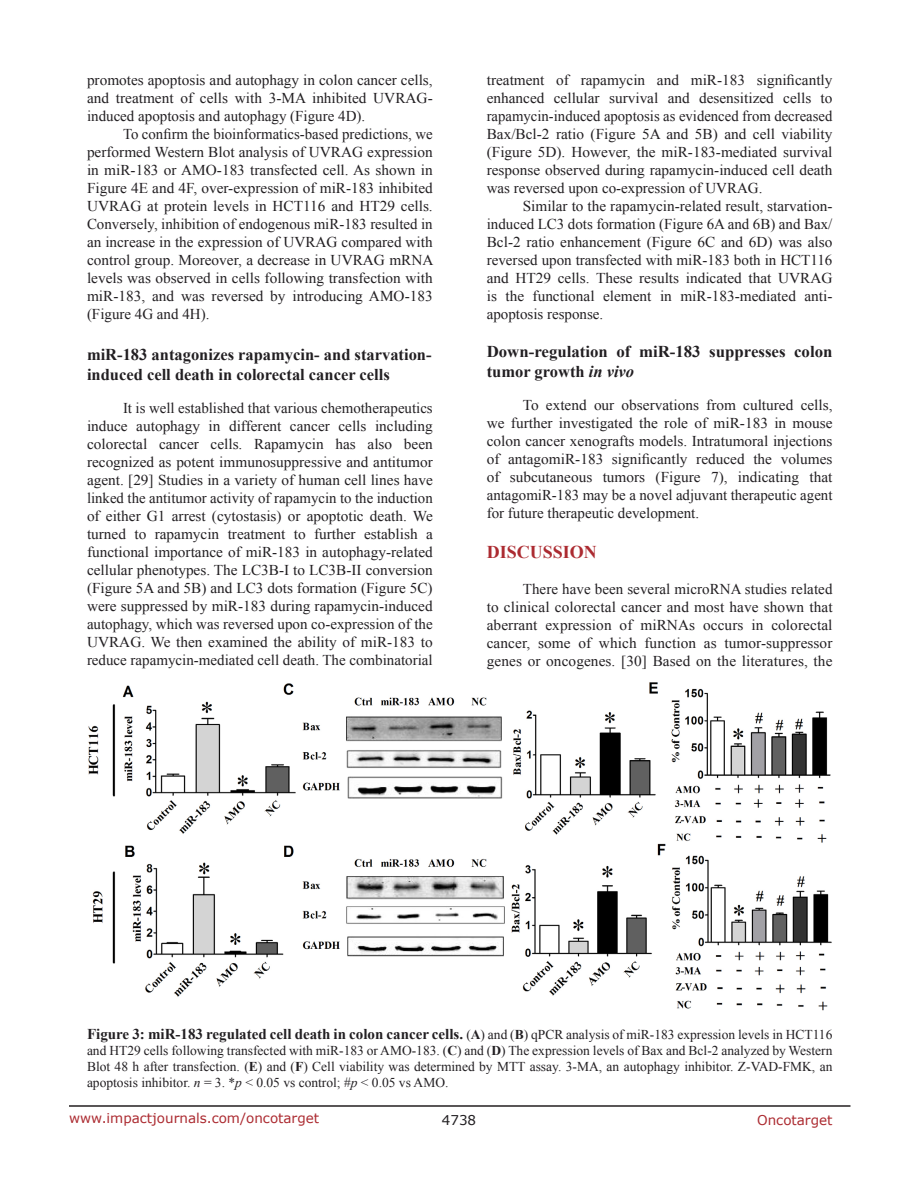
<style>
.page{position:relative;width:918px;height:1188px;background:#fff}
.page>*{position:absolute;margin:0;border:0;box-sizing:border-box;transform-origin:0 0}
.Heading{font:700 18px "Times New Roman";color:#ac2b31}
.SubHeading{font:700 16.5px/19.8px "Times New Roman";color:#221f22}
.BodyText{font:15px/18px "Times New Roman";color:#221f22;text-align:justify}
.FigureText{font:700 15px "Times New Roman";color:#221f22}
.FigureText-2{font:13.5px/16.2px "Times New Roman";color:#221f22;text-align:justify}
.t1{font:13.5px "Verdana";color:#ac2b31}
.t2{font:13.5px "Verdana";color:#221f22}
.s1{font-style:italic}
.s2{font-weight:400;font-size:13.5px}
.s3{font-size:13.5px}
.s4{font-weight:700}
</style>
<div class="page">
<hr style="left:69px;top:1105px;width:781px;height:2px;background:#231f20">
<img style="left:88px;top:682px;width:744px;height:328px">
<p class="BodyText" style="left:87px;top:71px;width:347px">promotes apoptosis and autophagy in colon cancer cells, and treatment of cells with 3-MA inhibited UVRAG&shy;induced apoptosis and autophagy (Figure 4D).</p>
<p class="BodyText" style="left:87px;top:125px;width:348px;text-indent:36px">To confirm the bioinformatics-based predictions, we performed Western Blot analysis of UVRAG expression in miR-183 or AMO-183 transfected cell. As shown in Figure 4E and 4F, over-expression of miR-183 inhibited UVRAG at protein levels in HCT116 and HT29 cells.<br>Conversely, inhibition of endogenous miR-183 resulted in an increase in the expression of UVRAG compared with control group. Moreover, a decrease in UVRAG mRNA levels was observed in cells following transfection with miR-183, and was reversed by introducing AMO-183 (Figure 4G and 4H).</p>
<p class="SubHeading" style="left:87px;top:344px;width:346px">miR-183 antagonizes rapamycin- and starvation&shy;induced cell death in colorectal cancer cells</p>
<p class="BodyText" style="left:87px;top:399px;width:347px;text-indent:36px">It is well established that various chemotherapeutics induce autophagy in different cancer cells including colorectal cancer cells. Rapamycin has also been recognized as potent immunosuppressive and antitumor agent. [29] Studies in a variety of human cell lines have linked the antitumor activity of rapamycin to the induction of either G1 arrest (cytostasis) or apoptotic death. We turned to rapamycin treatment to further establish a functional importance of miR-183 in autophagy-related cellular phenotypes. The LC3B-I to LC3B-II conversion (Figure 5A and 5B) and LC3 dots formation (Figure 5C) were suppressed by miR-183 during rapamycin-induced autophagy, which was reversed upon co-expression of the UVRAG. We then examined the ability of miR-183 to reduce rapamycin-mediated cell death. The combinatorial</p>
<p class="BodyText" style="left:487px;top:71px;width:347px">treatment of rapamycin and miR-183 significantly enhanced cellular survival and desensitized cells to rapamycin-induced apoptosis as evidenced from decreased Bax/Bcl-2 ratio (Figure 5A and 5B) and cell viability (Figure 5D). However, the miR-183-mediated survival response observed during rapamycin-induced cell death was reversed upon co-expression of UVRAG.</p>
<p class="BodyText" style="left:487px;top:197px;width:347px;text-indent:36px">Similar to the rapamycin-related result, starvation&shy;induced LC3 dots formation (Figure 6A and 6B) and Bax/ Bcl-2 ratio enhancement (Figure 6C and 6D) was also reversed upon transfected with miR-183 both in HCT116 and HT29 cells. These results indicated that UVRAG is the functional element in miR-183-mediated anti&shy;apoptosis response.</p>
<p class="SubHeading" style="left:487px;top:341px;width:347px">Down-regulation of miR-183 suppresses colon tumor growth <span class="s1">in vivo</span></p>
<p class="BodyText" style="left:487px;top:396px;width:347px;text-indent:36px">To extend our observations from cultured cells, we further investigated the role of miR-183 in mouse colon cancer xenografts models. Intratumoral injections of antagomiR-183 significantly reduced the volumes of subcutaneous tumors (Figure 7), indicating that antagomiR-183 may be a novel adjuvant therapeutic agent for future therapeutic development.</p>
<p class="Heading" style="left:487px;top:539px;width:112px">DISCUSSION</p>
<p class="BodyText" style="left:487px;top:579px;width:347px;text-indent:36px">There have been several microRNA studies related to clinical colorectal cancer and most have shown that aberrant expression of miRNAs occurs in colorectal cancer, some of which function as tumor-suppressor genes or oncogenes. [30] Based on the literatures, the</p>
<p class="FigureText" style="left:87px;top:1023px;width:747px">Figure 3: miR-183 regulated cell death in colon cancer cells. <span class="s2">(</span><span class="s3">A</span><span class="s2">) and (</span><span class="s3">B</span><span class="s2">) qPCR analysis of miR-183 expression levels in HCT116</span></p>
<p class="FigureText-2" style="left:87px;top:1042px;width:747px">and HT29 cells following transfected with miR-183 or AMO-183. (<span class="s4">C</span>) and (<span class="s4">D</span>) The expression levels of Bax and Bcl-2 analyzed by Western Blot 48 h after transfection. (<span class="s4">E</span>) and (<span class="s4">F</span>) Cell viability was determined by MTT assay. 3-MA, an autophagy inhibitor. Z-VAD-FMK, an apoptosis inhibitor. <span class="s1">n</span> = 3. *<span class="s1">p</span> &lt; 0.05 vs control; #<span class="s1">p</span> &lt; 0.05 vs AMO.</p>
<p class="t1" style="left:69px;top:1109px;width:252px">www.impactjournals.com/oncotarget</p>
<p class="t2" style="left:442px;top:1111px;width:36px">4738</p>
<p class="t1" style="left:757px;top:1111px;width:77px">Oncotarget</p>
</div>
